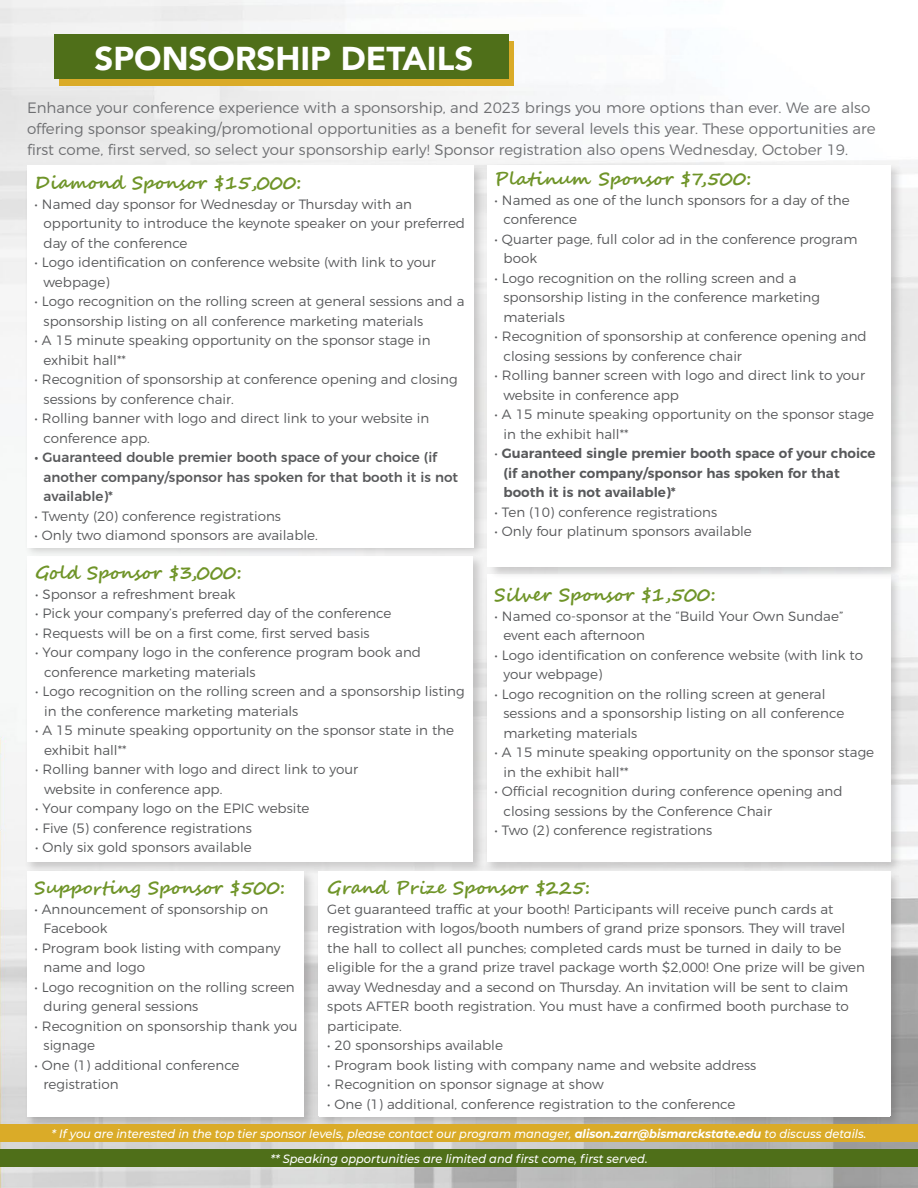
<style>
.page{position:relative;width:918px;height:1188px;background:#fff}
.page>*{position:absolute;margin:0;border:0;box-sizing:border-box;transform-origin:0 0}
.t1{font:900 33px "Avenir";color:#fff}
.t2{font:700 18px "Segoe Script";color:#6f9428}
.t3{font:300 15px/21px "Montserrat";color:#6d6e71}
.t4{font:300 13.5px/19.5px "Montserrat";color:#58595b}
.t5{font:600 13.5px/19.5px "Montserrat";color:#58595b}
.t6{font:500 13.5px/19.5px "Montserrat";color:#58595b}
.t7{font:italic 500 12px/25.3px "Montserrat";color:#fff;text-align:center;scale:.95 1}
.s1{font-weight:300}
.s2{font-weight:700}
</style>
<div class="page">
<img style="left:0;top:0;width:918px;height:1188px">
<div style="left:59px;top:41px;width:455px;height:45px;background:#daab28"></div>
<div style="left:54px;top:35px;width:455px;height:44px;background:#4f6f19"></div>
<div style="left:484px;top:573px;width:419px;height:301px;background:#231f20;opacity:.2"></div>
<div style="left:487px;top:575px;width:404px;height:287px;background:#fff"></div>
<div style="left:24px;top:553px;width:462px;height:321px;background:#231f20;opacity:.2"></div>
<div style="left:27px;top:556px;width:446px;height:306px;background:#fff"></div>
<div style="left:487px;top:162px;width:416px;height:418px;background:#231f20;opacity:.2"></div>
<div style="left:487px;top:165px;width:404px;height:402px;background:#fff"></div>
<div style="left:24px;top:164px;width:461px;height:393px;background:#231f20;opacity:.2"></div>
<div style="left:27px;top:165px;width:447px;height:383px;background:#fff"></div>
<div style="left:24px;top:869px;width:292px;height:260px;background:#231f20;opacity:.2"></div>
<div style="left:27px;top:872px;width:277px;height:245px;background:#fff"></div>
<div style="left:316px;top:870px;width:586px;height:259px;background:#231f20;opacity:.2"></div>
<div style="left:319px;top:872px;width:572px;height:244px;background:#fff"></div>
<div style="left:0;top:1124px;width:918px;height:18px;background:#daab28"></div>
<div style="left:0;top:1149px;width:918px;height:18px;background:#4f6f19"></div>
<h1 class="t1" style="left:95px;top:30px;width:380px">SPONSORSHIP DETAILS</h1>
<p class="t3" style="left:27px;top:96px;width:850px">Enhance your conference experience with a sponsorship, and 2023 brings you more options than ever. We are also offering sponsor speaking/promotional opportunities as a benefit for several levels this year. These opportunities are first come, first served, so select your sponsorship early! Sponsor registration also opens Wednesday, October 19.</p>
<h2 class="t2" style="left:35px;top:168px;width:269px">Diamond Sponsor $15,000:</h2>
<p class="t4" style="left:44px;top:193px;width:423px;text-indent:-9px">• Named day sponsor for Wednesday or Thursday with an opportunity to introduce the keynote speaker on your preferred day of the conference</p>
<p class="t4" style="left:44px;top:252px;width:394px;text-indent:-9px">• Logo identification on conference website (with link to your webpage)</p>
<p class="t4" style="left:44px;top:291px;width:422px;text-indent:-9px">• Logo recognition on the rolling screen at general sessions and a sponsorship listing on all conference marketing materials</p>
<p class="t4" style="left:44px;top:330px;width:389px;text-indent:-9px">• A 15 minute speaking opportunity on the sponsor stage in exhibit hall**</p>
<p class="t4" style="left:44px;top:369px;width:416px;text-indent:-9px">• Recognition of sponsorship at conference opening and closing sessions by conference chair.</p>
<p class="t4" style="left:44px;top:407px;width:387px;text-indent:-9px">• Rolling banner with logo and direct link to your website in conference app.</p>
<p class="t6" style="left:44px;top:447px;width:416px;text-indent:-9px">• Guaranteed double premier booth space of your choice (if another company/sponsor has spoken for that booth it is not available)*</p>
<p class="t4" style="left:35px;top:505px;width:248px">• Twenty (20) conference registrations</p>
<p class="t4" style="left:35px;top:524px;width:285px">• Only two diamond sponsors are available.</p>
<h2 class="t2" style="left:35px;top:558px;width:208px">Gold Sponsor $3,000:</h2>
<p class="t4" style="left:35px;top:583px;width:202px">• Sponsor a refreshment break</p>
<p class="t4" style="left:35px;top:603px;width:358px">• Pick your company’s preferred day of the conference</p>
<p class="t4" style="left:35px;top:622px;width:336px">• Requests will be on a first come, first served basis</p>
<p class="t4" style="left:44px;top:642px;width:378px;text-indent:-9px">• Your company logo in the conference program book and conference marketing materials</p>
<p class="t4" style="left:44px;top:681px;width:422px;text-indent:-9px">• Logo recognition on the rolling screen and a sponsorship listing in the conference marketing materials</p>
<p class="t4" style="left:44px;top:720px;width:411px;text-indent:-9px">• A 15 minute speaking opportunity on the sponsor state in the exhibit hall**</p>
<p class="t4" style="left:44px;top:759px;width:316px;text-indent:-9px">• Rolling banner with logo and direct link to your website in conference app.</p>
<p class="t4" style="left:35px;top:798px;width:276px">• Your company logo on the EPIC website</p>
<p class="t4" style="left:35px;top:817px;width:218px">• Five (5) conference registrations</p>
<p class="t4" style="left:35px;top:837px;width:218px">• Only six gold sponsors available</p>
<h2 class="t2" style="left:495px;top:164px;width:259px">Platinum Sponsor $7,500:</h2>
<p class="t4" style="left:504px;top:189px;width:348px;text-indent:-9px">• Named as one of the lunch sponsors for a day of the conference</p>
<p class="t4" style="left:504px;top:228px;width:355px;text-indent:-9px">• Quarter page, full color ad in the conference program book</p>
<p class="t4" style="left:504px;top:267px;width:318px;text-indent:-9px">• Logo recognition on the rolling screen and a sponsorship listing in the conference marketing materials</p>
<p class="t4" style="left:504px;top:326px;width:365px;text-indent:-9px">• Recognition of sponsorship at conference opening and closing sessions by conference chair</p>
<p class="t4" style="left:504px;top:365px;width:363px;text-indent:-9px">• Rolling banner screen with logo and direct link to your website in conference app</p>
<p class="t4" style="left:504px;top:404px;width:372px;text-indent:-9px">• A 15 minute speaking opportunity on the sponsor stage in the exhibit hall**</p>
<p class="t5" style="left:504px;top:443px;width:374px;text-indent:-9px"><span class="s1">•</span> Guaranteed single premier booth space of your choice (if another company/sponsor has spoken for that booth it is not available)*</p>
<p class="t4" style="left:495px;top:501px;width:224px">• Ten (10) conference registrations</p>
<p class="t4" style="left:495px;top:520px;width:259px">• Only four platinum sponsors available</p>
<h2 class="t2" style="left:495px;top:580px;width:223px">Silver Sponsor $1,500:</h2>
<p class="t4" style="left:504px;top:605px;width:341px;text-indent:-9px">• Named co-sponsor at the “Build Your Own Sundae” event each afternoon</p>
<p class="t4" style="left:504px;top:644px;width:361px;text-indent:-9px">• Logo identification on conference website (with link to your webpage)</p>
<p class="t4" style="left:504px;top:683px;width:342px;text-indent:-9px">• Logo recognition on the rolling screen at general sessions and a sponsorship listing on all conference marketing materials</p>
<p class="t4" style="left:504px;top:742px;width:372px;text-indent:-9px">• A 15 minute speaking opportunity on the sponsor stage in the exhibit hall**</p>
<p class="t4" style="left:504px;top:781px;width:341px;text-indent:-9px">• Official recognition during conference opening and closing sessions by the Conference Chair</p>
<p class="t4" style="left:495px;top:820px;width:219px">• Two (2) conference registrations</p>
<h2 class="t2" style="left:327px;top:873px;width:265px">Grand Prize Sponsor $225:</h2>
<p class="t4" style="left:327px;top:898px;width:539px">Get guaranteed traffic at your booth! Participants will receive punch cards at registration with logos/booth numbers of grand prize sponsors. They will travel the hall to collect all punches; completed cards must be turned in daily to be eligible for the a grand prize travel package worth $2,000! One prize will be given away Wednesday and a second on Thursday. An invitation will be sent to claim spots AFTER booth registration. You must have a confirmed booth purchase to participate.</p>
<p class="t4" style="left:327px;top:1035px;width:177px">• 20 sponsorships available</p>
<p class="t4" style="left:327px;top:1054px;width:431px">• Program book listing with company name and website address</p>
<p class="t4" style="left:327px;top:1074px;width:278px">• Recognition on sponsor signage at show</p>
<p class="t4" style="left:327px;top:1093px;width:410px">• One (1) additional, conference registration to the conference</p>
<p class="t7" style="left:52px;top:1120px;width:859px">* If you are interested in the top tier sponsor levels, please contact our program manager, <span class="s2">alison.zarr@bismarckstate.edu</span> to discuss details. ** Speaking opportunities are limited and first come, first served.</p>
<h2 class="t2" style="left:35px;top:873px;width:252px">Supporting Sponsor $500:</h2>
<p class="t4" style="left:44px;top:898px;width:226px;text-indent:-9px">• Announcement of sponsorship on<br>Facebook</p>
<p class="t4" style="left:44px;top:937px;width:238px;text-indent:-9px">• Program book listing with company name and logo</p>
<p class="t4" style="left:44px;top:976px;width:253px;text-indent:-9px">• Logo recognition on the rolling screen during general sessions</p>
<p class="t4" style="left:44px;top:1015px;width:256px;text-indent:-9px">• Recognition on sponsorship thank you signage</p>
<p class="t4" style="left:44px;top:1054px;width:197px;text-indent:-9px">• One (1) additional conference registration</p>
</div>
